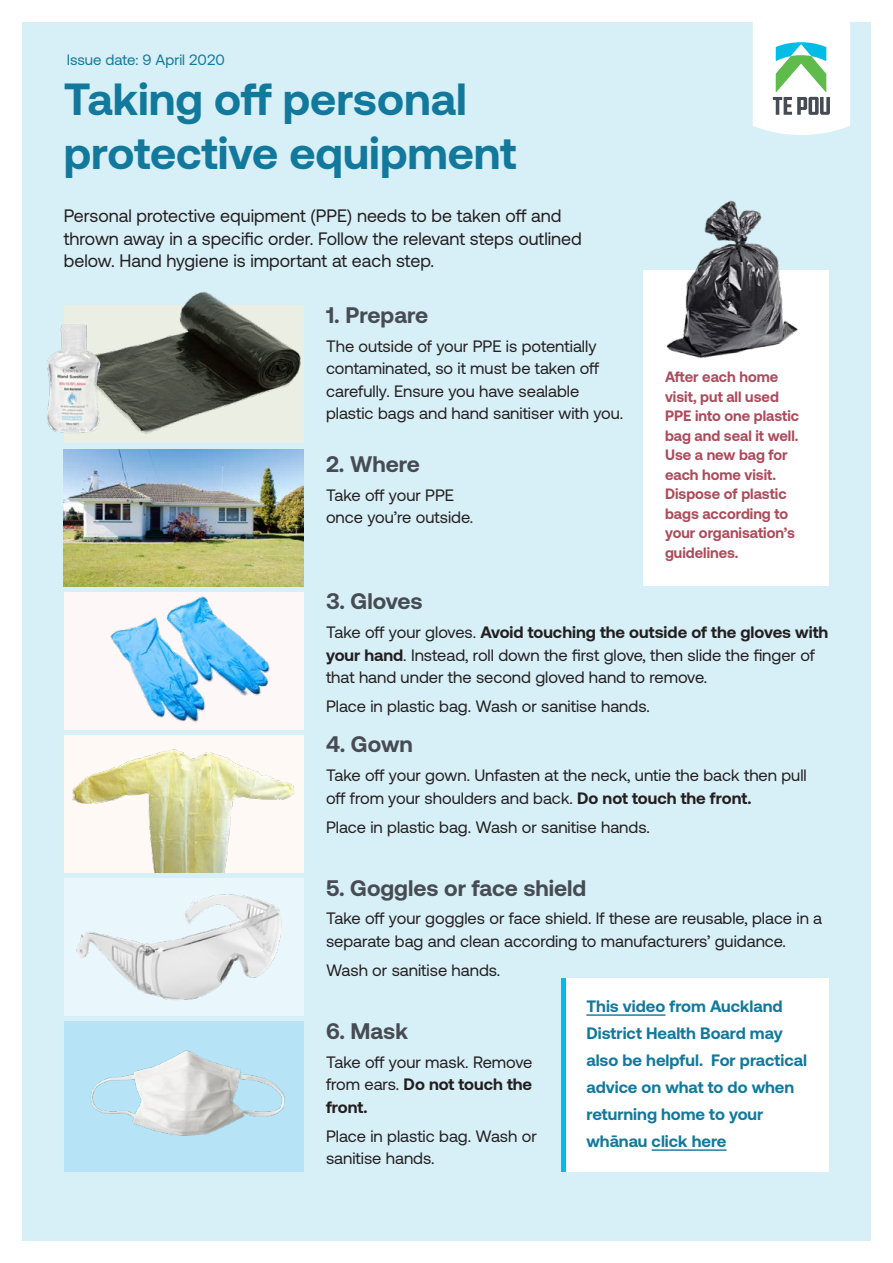
<style>
.page{position:relative;width:893px;height:1263px;background:#fff}
.page>*{position:absolute;margin:0;border:0;box-sizing:border-box;transform-origin:0 0}
.t1{font:700 45px/54px "Aeonik";color:#12799c}
.t2{font:700 22.5px "Aeonik";color:#464b54}
.body{font:18px/22.5px "Aeonik";color:#231f20}
.body-2{font:16.5px/22.5px "Aeonik";color:#231f20}
.body-3{font:700 16.5px/27px "Aeonik";color:#12799c}
.body-4{font:700 15px/19.5px "Aeonik";color:#ad4b5b}
.t3{font:15px "Aeonik";color:#12799c}
.s1{font-weight:700}
</style>
<div class="page">
<div style="left:22px;top:22px;width:849px;height:1219px;background:#d7eff6"></div>
<img style="left:64px;top:455px;width:239px;height:131px">
<div style="left:643px;top:271px;width:186px;height:315px;background:#fff"></div>
<div style="left:562px;top:979px;width:267px;height:193px;background:#fff"></div>
<div style="left:561px;top:979px;width:5px;height:193px;background:#02bce8"></div>
<hr style="left:586px;top:1014px;width:79px;height:2px;background:#12799c">
<hr style="left:652px;top:1149px;width:74px;height:2px;background:#12799c">
<img style="left:63px;top:291px;width:241px;height:164px">
<img style="left:47px;top:321px;width:83px;height:113px">
<img style="left:646px;top:200px;width:169px;height:159px">
<div style="left:64px;top:735px;width:239px;height:138px;background:#fef9f4"></div>
<img style="left:72px;top:749px;width:222px;height:124px">
<img style="left:64px;top:1022px;width:239px;height:150px">
<img style="left:64px;top:879px;width:239px;height:137px">
<div style="left:64px;top:592px;width:239px;height:137px;background:#fef7f7"></div>
<img style="left:110px;top:596px;width:160px;height:127px">
<svg style="left:753px;top:22px;width:97px;height:113px;background:#daece6"></svg>
<p class="t3" style="left:67px;top:52px;width:160px">Issue date: 9 April 2020</p>
<h1 class="t1" style="left:64px;top:72px;width:454px">Taking off personal protective equipment</h1>
<p class="body" style="left:64px;top:205px;width:520px">Personal protective equipment (PPE) needs to be taken off and thrown away in a specific order. Follow the relevant steps outlined below. Hand hygiene is important at each step.</p>
<h2 class="t2" style="left:326px;top:302px;width:104px">1. Prepare</h2>
<p class="body-2" style="left:326px;top:335px;width:299px">The outside of your PPE is potentially contaminated, so it must be taken off carefully. Ensure you have sealable plastic bags and hand sanitiser with you.</p>
<h2 class="t2" style="left:326px;top:451px;width:95px">2. Where</h2>
<p class="body-2" style="left:326px;top:484px;width:149px">Take off your PPE once you’re outside.</p>
<p class="body-4" style="left:665px;top:367px;width:136px">After each home visit, put all used<br>PPE into one plastic bag and seal it well.<br>Use a new bag for each home visit.<br>Dispose of plastic bags according to your organisation’s guidelines.</p>
<h2 class="t2" style="left:326px;top:588px;width:98px">3. Gloves</h2>
<p class="body-2" style="left:326px;top:621px;width:504px">Take off your gloves. <span class="s1">Avoid touching the outside of the gloves with your hand</span>. Instead, roll down the first glove, then slide the finger of that hand under the second gloved hand to remove.</p>
<p class="body-2" style="left:326px;top:695px;width:325px">Place in plastic bag. Wash or sanitise hands.</p>
<h2 class="t2" style="left:326px;top:731px;width:88px">4. Gown</h2>
<p class="body-2" style="left:326px;top:764px;width:482px">Take off your gown. Unfasten at the neck, untie the back then pull off from your shoulders and back. <span class="s1">Do not touch the front.</span></p>
<p class="body-2" style="left:326px;top:816px;width:325px">Place in plastic bag. Wash or sanitise hands.</p>
<h2 class="t2" style="left:326px;top:875px;width:262px">5. Goggles or face shield</h2>
<p class="body-2" style="left:326px;top:907px;width:498px">Take off your goggles or face shield. If these are reusable, place in a separate bag and clean according to manufacturers’ guidance.</p>
<p class="body-2" style="left:326px;top:959px;width:176px">Wash or sanitise hands.</p>
<h2 class="t2" style="left:326px;top:1018px;width:83px">6. Mask</h2>
<p class="body-2" style="left:326px;top:1051px;width:208px;text-align:justify">Take off your mask. Remove from ears. <span class="s1">Do not touch the front.</span></p>
<p class="body-2" style="left:326px;top:1124px;width:212px">Place in plastic bag. Wash or sanitise hands.</p>
<p class="body-3" style="left:586px;top:992px;width:222px">This video from Auckland<br>District Health Board may also be helpful. For practical advice on what to do when returning home to your whānau click here</p>
</div>
